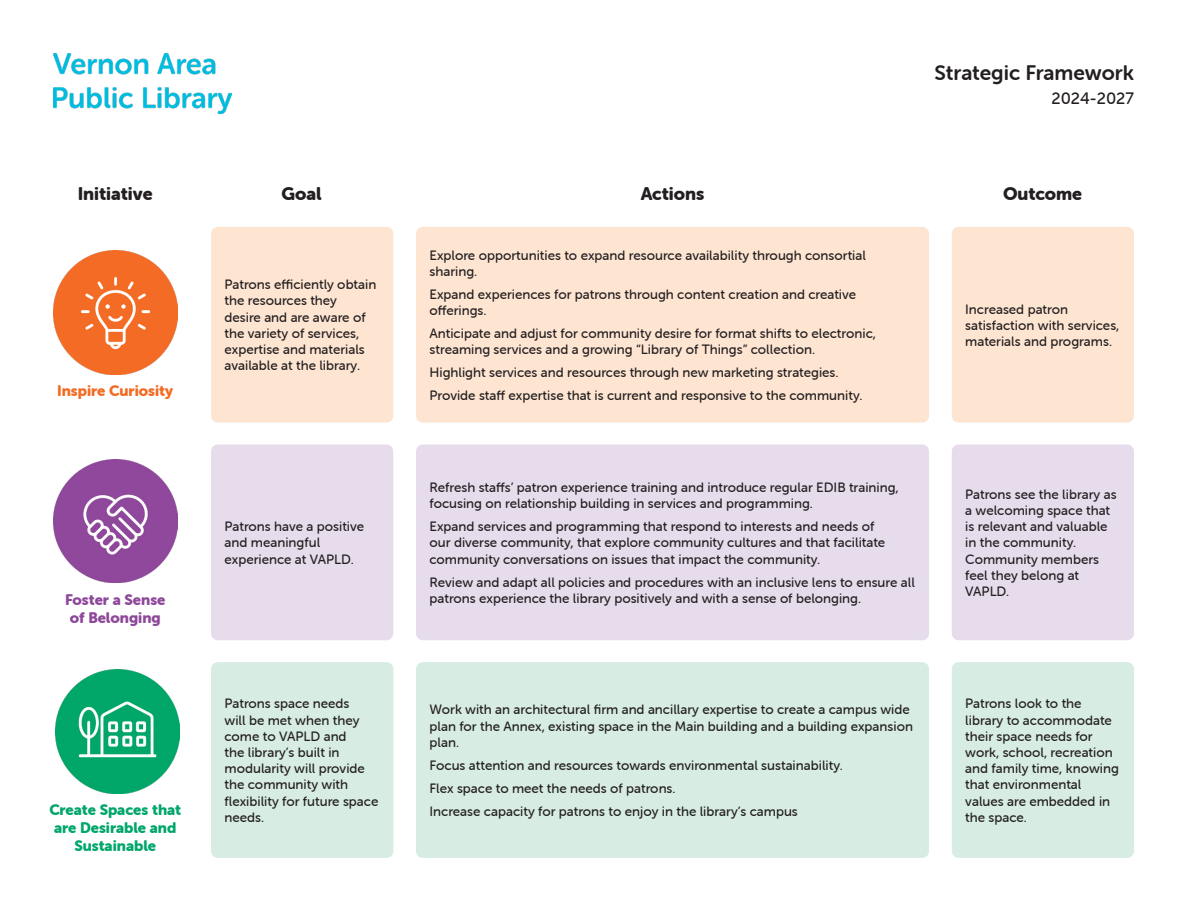
<style>
.page{position:relative;width:1188px;height:918px;background:#fff}
.page>*{position:absolute;margin:0;border:0;box-sizing:border-box;transform-origin:0 0}
.t1{font:21px "Museo Sans Rounded 700";color:#231f20}
.t2{font:18px "Museo Sans Rounded 900";color:#231f20}
.t3{font:16.5px "Museo Sans Rounded 500";color:#231f20}
.t4{font:15px/18px "Museo Sans Rounded 900";color:#00a66a;text-align:center}
.t5{font:15px/18px "Museo Sans Rounded 900";color:#8e489a;text-align:center}
.t6{font:15px "Museo Sans Rounded 900";color:#f36b23}
.t7{font:13.5px/16.2px "Museo Sans Rounded 500";color:#231f20}
</style>
<div class="page">
<img style="left:54px;top:54px;width:177px;height:60px">
<div style="left:211px;top:227px;width:182px;height:196px;background:#fee5d2;border-radius:7px"></div>
<div style="left:952px;top:227px;width:182px;height:196px;background:#fee5d2;border-radius:7px"></div>
<div style="left:416px;top:227px;width:513px;height:196px;background:#fee5d2;border-radius:7px"></div>
<div style="left:211px;top:445px;width:182px;height:195px;background:#e7dcec;border-radius:7px"></div>
<div style="left:952px;top:445px;width:182px;height:195px;background:#e7dcec;border-radius:7px"></div>
<div style="left:416px;top:445px;width:513px;height:195px;background:#e7dcec;border-radius:7px"></div>
<div style="left:211px;top:662px;width:182px;height:196px;background:#d7ece2;border-radius:7px"></div>
<div style="left:952px;top:662px;width:182px;height:196px;background:#d7ece2;border-radius:7px"></div>
<div style="left:416px;top:662px;width:513px;height:196px;background:#d7ece2;border-radius:7px"></div>
<img style="left:53px;top:250px;width:124px;height:124px">
<img style="left:53px;top:459px;width:124px;height:124px">
<img style="left:56px;top:669px;width:124px;height:124px">
<p class="t2" style="left:78px;top:184px;width:76px">Initiative</p>
<p class="t6" style="left:57px;top:382px;width:117px">Inspire Curiosity</p>
<p class="t5" style="left:65px;top:591px;width:102px">Foster a Sense of Belonging</p>
<p class="t4" style="left:49px;top:801px;width:133px">Create Spaces that are Desirable and<br>Sustainable</p>
<p class="t1" style="left:935px;top:61px;width:201px">Strategic Framework</p>
<p class="t3" style="left:1052px;top:89px;width:84px">2024-2027</p>
<p class="t2" style="left:282px;top:184px;width:42px">Goal</p>
<p class="t2" style="left:641px;top:184px;width:65px">Actions</p>
<p class="t2" style="left:1003px;top:184px;width:80px">Outcome</p>
<p class="t7" style="left:225px;top:277px;width:153px">Patrons efficiently obtain the resources they desire and are aware of the variety of services, expertise and materials available at the library.</p>
<p class="t7" style="left:225px;top:519px;width:141px">Patrons have a positive and meaningful experience at VAPLD.</p>
<p class="t7" style="left:430px;top:247px;width:438px">Explore opportunities to expand resource availability through consortial sharing.</p>
<p class="t7" style="left:430px;top:286px;width:428px">Expand experiences for patrons through content creation and creative offerings.</p>
<p class="t7" style="left:430px;top:325px;width:448px">Anticipate and adjust for community desire for format shifts to electronic, streaming services and a growing “Library of Things” collection.</p>
<p class="t7" style="left:430px;top:364px;width:411px">Highlight services and resources through new marketing strategies.</p>
<p class="t7" style="left:430px;top:387px;width:434px">Provide staff expertise that is current and responsive to the community.</p>
<p class="t7" style="left:430px;top:479px;width:471px">Refresh staffs’ patron experience training and introduce regular EDIB training, focusing on relationship building in services and programming.</p>
<p class="t7" style="left:430px;top:519px;width:457px">Expand services and programming that respond to interests and needs of our diverse community, that explore community cultures and that facilitate community conversations on issues that impact the community.</p>
<p class="t7" style="left:430px;top:574px;width:487px">Review and adapt all policies and procedures with an inclusive lens to ensure all patrons experience the library positively and with a sense of belonging.</p>
<p class="t7" style="left:965px;top:301px;width:156px">Increased patron satisfaction with services, materials and programs.</p>
<p class="t7" style="left:965px;top:486px;width:153px">Patrons see the library as a welcoming space that is relevant and valuable in the community.<br>Community members feel they belong at<br>VAPLD.</p>
<p class="t7" style="left:225px;top:696px;width:155px">Patrons space needs<br>will be met when they come to VAPLD and<br>the library’s built in modularity will provide the community with flexibility for future space needs.</p>
<p class="t7" style="left:965px;top:696px;width:155px">Patrons look to the library to accommodate their space needs for work, school, recreation and family time, knowing that environmental values are embedded in the space.</p>
<p class="t7" style="left:430px;top:702px;width:485px">Work with an architectural firm and ancillary expertise to create a campus wide plan for the Annex, existing space in the Main building and a building expansion plan.</p>
<p class="t7" style="left:430px;top:757px;width:415px">Focus attention and resources towards environmental sustainability.</p>
<p class="t7" style="left:430px;top:780px;width:248px">Flex space to meet the needs of patrons.</p>
<p class="t7" style="left:430px;top:803px;width:370px">Increase capacity for patrons to enjoy in the library’s campus</p>
</div>
